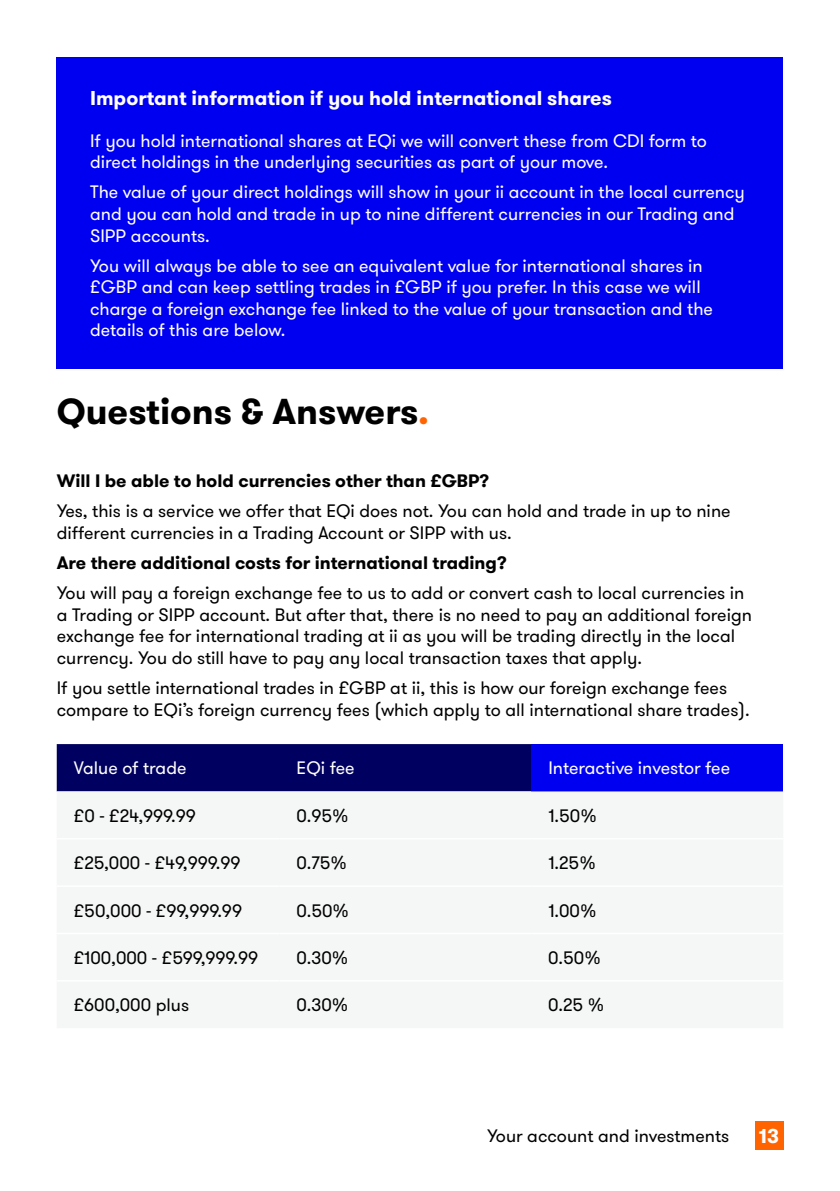
<style>
.page{position:relative;width:840px;height:1191px;background:#fff}
.page>*{position:absolute;margin:0;border:0;box-sizing:border-box;transform-origin:0 0}
.t1{font:700 36px "GT Walsheim";color:#000}
.t2{font:700 20px "GT Walsheim";color:#fff}
.t3{font:18px/21.6px "GT Walsheim";color:#000}
.t4{font:18px/21.6px "GT Walsheim";color:#fff}
.t5{font:700 18px "GT Walsheim";color:#000}
.s1{color:#ff6400}
</style>
<div class="page">
<div style="left:57px;top:57px;width:725px;height:312px;background:#0000f0"></div>
<div style="left:57px;top:744px;width:474px;height:47px;background:#000060"></div>
<div style="left:531px;top:744px;width:251px;height:47px;background:#0000f0"></div>
<svg style="left:57px;top:791px;width:725px;height:1px"></svg>
<div style="left:754px;top:1121px;width:28px;height:28px;background:#ff6400"></div>
<p class="t2" style="left:90px;top:85px;width:523px">Important information if you hold international shares</p>
<p class="t4" style="left:90px;top:130px;width:618px">If you hold international shares at EQi we will convert these from CDI form to direct holdings in the underlying securities as part of your move.</p>
<p class="t4" style="left:90px;top:182px;width:656px">The value of your direct holdings will show in your ii account in the local currency and you can hold and trade in up to nine different currencies in our Trading and<br>SIPP accounts.</p>
<p class="t4" style="left:90px;top:255px;width:624px">You will always be able to see an equivalent value for international shares in £GBP and can keep settling trades in £GBP if you prefer. In this case we will charge a foreign exchange fee linked to the value of your transaction and the details of this are below.</p>
<h1 class="t1" style="left:57px;top:388px;width:373px">Questions &amp; Answers<span class="s1">.</span></h1>
<p class="t5" style="left:57px;top:469px;width:434px">Will I be able to hold currencies other than £GBP?</p>
<p class="t3" style="left:57px;top:500px;width:675px">Yes, this is a service we offer that EQi does not. You can hold and trade in up to nine different currencies in a Trading Account or SIPP with us.</p>
<p class="t5" style="left:57px;top:551px;width:451px">Are there additional costs for international trading?</p>
<p class="t3" style="left:57px;top:582px;width:696px">You will pay a foreign exchange fee to us to add or convert cash to local currencies in a Trading or SIPP account. But after that, there is no need to pay an additional foreign exchange fee for international trading at ii as you will be trading directly in the local currency. You do still have to pay any local transaction taxes that apply.</p>
<p class="t3" style="left:57px;top:677px;width:694px">If you settle international trades in £GBP at ii, this is how our foreign exchange fees compare to EQi’s foreign currency fees (which apply to all international share trades).</p>
<p class="t4" style="left:74px;top:758px;width:114px">Value of trade</p>
<p class="t4" style="left:296px;top:758px;width:60px">EQi fee</p>
<p class="t4" style="left:548px;top:758px;width:183px">Interactive investor fee</p>
<p class="t3" style="left:74px;top:805px;width:123px">£0 - £24,999.99</p>
<p class="t3" style="left:296px;top:805px;width:54px">0.95%</p>
<p class="t3" style="left:548px;top:805px;width:50px">1.50%</p>
<p class="t3" style="left:74px;top:852px;width:168px">£25,000 - £49,999.99</p>
<p class="t3" style="left:296px;top:852px;width:52px">0.75%</p>
<p class="t3" style="left:548px;top:852px;width:49px">1.25%</p>
<p class="t3" style="left:74px;top:900px;width:170px">£50,000 - £99,999.99</p>
<p class="t3" style="left:296px;top:900px;width:54px">0.50%</p>
<p class="t3" style="left:548px;top:900px;width:50px">1.00%</p>
<p class="t3" style="left:74px;top:947px;width:186px">£100,000 - £599,999.99</p>
<p class="t3" style="left:296px;top:947px;width:53px">0.30%</p>
<p class="t3" style="left:548px;top:947px;width:54px">0.50%</p>
<p class="t3" style="left:74px;top:994px;width:117px">£600,000 plus</p>
<p class="t3" style="left:296px;top:994px;width:53px">0.30%</p>
<p class="t3" style="left:548px;top:994px;width:58px">0.25 %</p>
<p class="t3" style="left:487px;top:1125px;width:243px">Your account and investments</p>
<p class="t2" style="left:758px;top:1123px;width:22px">13</p>
</div>
